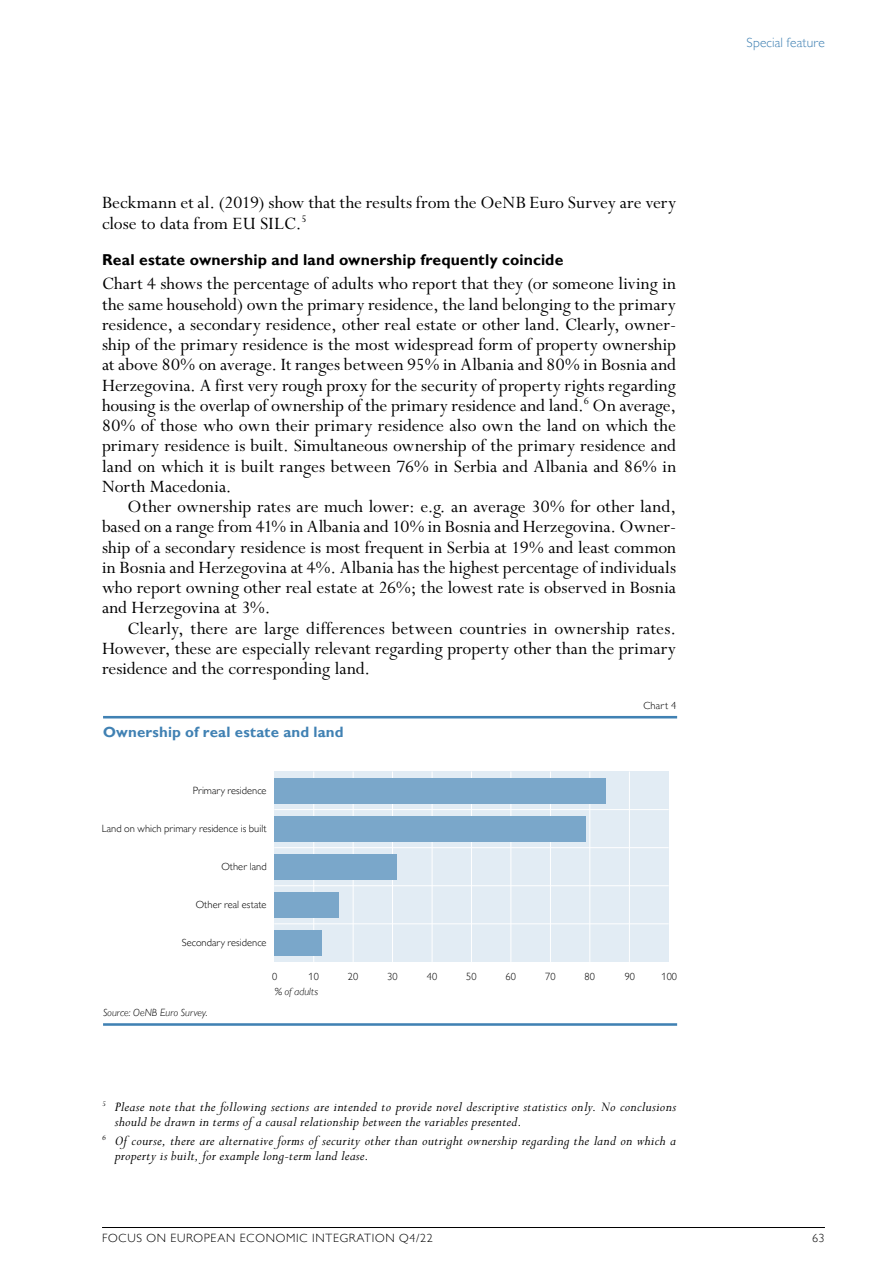
<style>
.page{position:relative;width:893px;height:1263px;background:#fff}
.page>*{position:absolute;margin:0;border:0;box-sizing:border-box;transform-origin:0 0}
.t1{font:19.5px/20.2px "Perpetua Std";color:#000;text-align:justify}
.t2{font:700 15.75px "Gill Sans MT Pro";letter-spacing:.005em;color:#000}
.t3{font:italic 15px/15px "Perpetua Std";letter-spacing:.015em;color:#000}
.t4{font:700 15px "Gill Sans MT Pro";letter-spacing:.01em;color:#4081b3}
.t5{font:300 13.5px "Gill Sans MT Pro";letter-spacing:.01em;color:#4081b3}
.t6{font:300 12px "Gill Sans MT Pro";letter-spacing:.06em;color:#000}
.t7{font:300 10.5px "Gill Sans MT Pro";color:#000}
.t8{font:italic 300 10.5px "Gill Sans MT Pro";letter-spacing:.01em;color:#000}
</style>
<div class="page">
<hr style="left:102px;top:1227px;width:723px;height:1px;background:#000">
<hr style="left:103px;top:716px;width:574px;height:2px;background:#4081b3">
<hr style="left:103px;top:1023px;width:574px;height:3px;background:#4081b3">
<div style="left:274px;top:771px;width:395px;height:191px;background:#e2ecf4"></div>
<hr style="left:629px;top:771px;width:1px;height:191px;background:#fff">
<hr style="left:589px;top:771px;width:1px;height:191px;background:#fff">
<hr style="left:550px;top:771px;width:1px;height:191px;background:#fff">
<hr style="left:510px;top:771px;width:1px;height:191px;background:#fff">
<hr style="left:471px;top:771px;width:1px;height:191px;background:#fff">
<hr style="left:432px;top:771px;width:1px;height:191px;background:#fff">
<hr style="left:392px;top:771px;width:1px;height:191px;background:#fff">
<hr style="left:353px;top:771px;width:1px;height:191px;background:#fff">
<hr style="left:313px;top:771px;width:1px;height:191px;background:#fff">
<hr style="left:274px;top:809px;width:395px;height:1px;background:#fff">
<hr style="left:274px;top:847px;width:395px;height:1px;background:#fff">
<hr style="left:274px;top:885px;width:395px;height:1px;background:#fff">
<hr style="left:274px;top:923px;width:395px;height:1px;background:#fff">
<div style="left:274px;top:930px;width:48px;height:25px;background:#7aa7ca"></div>
<div style="left:274px;top:892px;width:65px;height:25px;background:#7aa7ca"></div>
<div style="left:274px;top:854px;width:123px;height:25px;background:#7aa7ca"></div>
<div style="left:274px;top:816px;width:311px;height:25px;background:#7aa7ca"></div>
<div style="left:274px;top:778px;width:332px;height:25px;background:#7aa7ca"></div>
<p class="t1" style="left:102px;top:193px;width:576px">Beckmann et al. (2019) show that the results from the OeNB Euro Survey are very close to data from EU SILC.<sup>5</sup></p>
<p class="t2" style="left:102px;top:249px;width:463px">Real estate ownership and land ownership frequently coincide</p>
<p class="t1" style="left:102px;top:274px;width:576px">Chart 4 shows the percentage of adults who report that they (or someone living in the same household) own the primary residence, the land belonging to the primary residence, a secondary residence, other real estate or other land. Clearly, owner&shy;ship of the primary residence is the most widespread form of property ownership at above 80% on average. It ranges between 95% in Albania and 80% in Bosnia and Herzegovina. A first very rough proxy for the security of property rights regarding housing is the overlap of ownership of the primary residence and land.<sup>6</sup> On average, 80% of those who own their primary residence also own the land on which the primary residence is built. Simultaneous ownership of the primary residence and land on which it is built ranges between 76% in Serbia and Albania and 86% in North Macedonia.</p>
<p class="t1" style="left:102px;top:497px;width:576px;text-indent:26px">Other ownership rates are much lower: e.g. an average 30% for other land, based on a range from 41% in Albania and 10% in Bosnia and Herzegovina. Owner&shy;ship of a secondary residence is most frequent in Serbia at 19% and least common in Bosnia and Herzegovina at 4%. Albania has the highest percentage of individuals who report owning other real estate at 26%; the lowest rate is observed in Bosnia and Herzegovina at 3%.</p>
<p class="t1" style="left:102px;top:618px;width:576px;text-indent:26px">Clearly, there are large differences between countries in ownership rates.<br>However, these are especially relevant regarding property other than the primary residence and the corresponding land.</p>
<p class="t4" style="left:103px;top:723px;width:242px">Ownership of real estate and land</p>
<p class="t7" style="left:193px;top:784px;width:75px">Primary residence</p>
<p class="t7" style="left:102px;top:822px;width:166px">Land on which primary residence is built</p>
<p class="t7" style="left:222px;top:860px;width:47px">Other land</p>
<p class="t7" style="left:196px;top:898px;width:72px">Other real estate</p>
<p class="t7" style="left:182px;top:936px;width:86px">Secondary residence</p>
<p class="t7" style="left:643px;top:699px;width:34px">Chart 4</p>
<p class="t7" style="left:272px;top:970px;width:7px">0</p>
<p class="t7" style="left:309px;top:970px;width:12px">10</p>
<p class="t7" style="left:348px;top:970px;width:12px">20</p>
<p class="t7" style="left:387px;top:970px;width:12px">30</p>
<p class="t7" style="left:427px;top:970px;width:12px">40</p>
<p class="t7" style="left:466px;top:970px;width:12px">50</p>
<p class="t7" style="left:506px;top:970px;width:12px">60</p>
<p class="t7" style="left:545px;top:970px;width:12px">70</p>
<p class="t7" style="left:585px;top:970px;width:12px">80</p>
<p class="t7" style="left:625px;top:970px;width:12px">90</p>
<p class="t7" style="left:662px;top:970px;width:17px">100</p>
<p class="t8" style="left:103px;top:1007px;width:106px">Source: OeNB Euro Survey.</p>
<p class="t8" style="left:275px;top:985px;width:45px">% of adults</p>
<p class="t3" style="left:115px;top:1100px;width:563px;text-indent:-13px"><sup>5</sup> Please note that the following sections are intended to provide novel descriptive statistics only. No conclusions should be drawn in terms of a causal relationship between the variables presented.</p>
<p class="t3" style="left:115px;top:1134px;width:563px;text-indent:-13px"><sup>6</sup> Of course, there are alternative forms of security other than outright ownership regarding the land on which a property is built, for example long-term land lease.</p>
<p class="t5" style="left:746px;top:35px;width:80px">Special feature</p>
<p class="t6" style="left:102px;top:1231px;width:332px">FOCUS ON EUROPEAN ECONOMIC INTEGRATION Q4/22</p>
<p class="t6" style="left:812px;top:1231px;width:14px">63</p>
</div>
